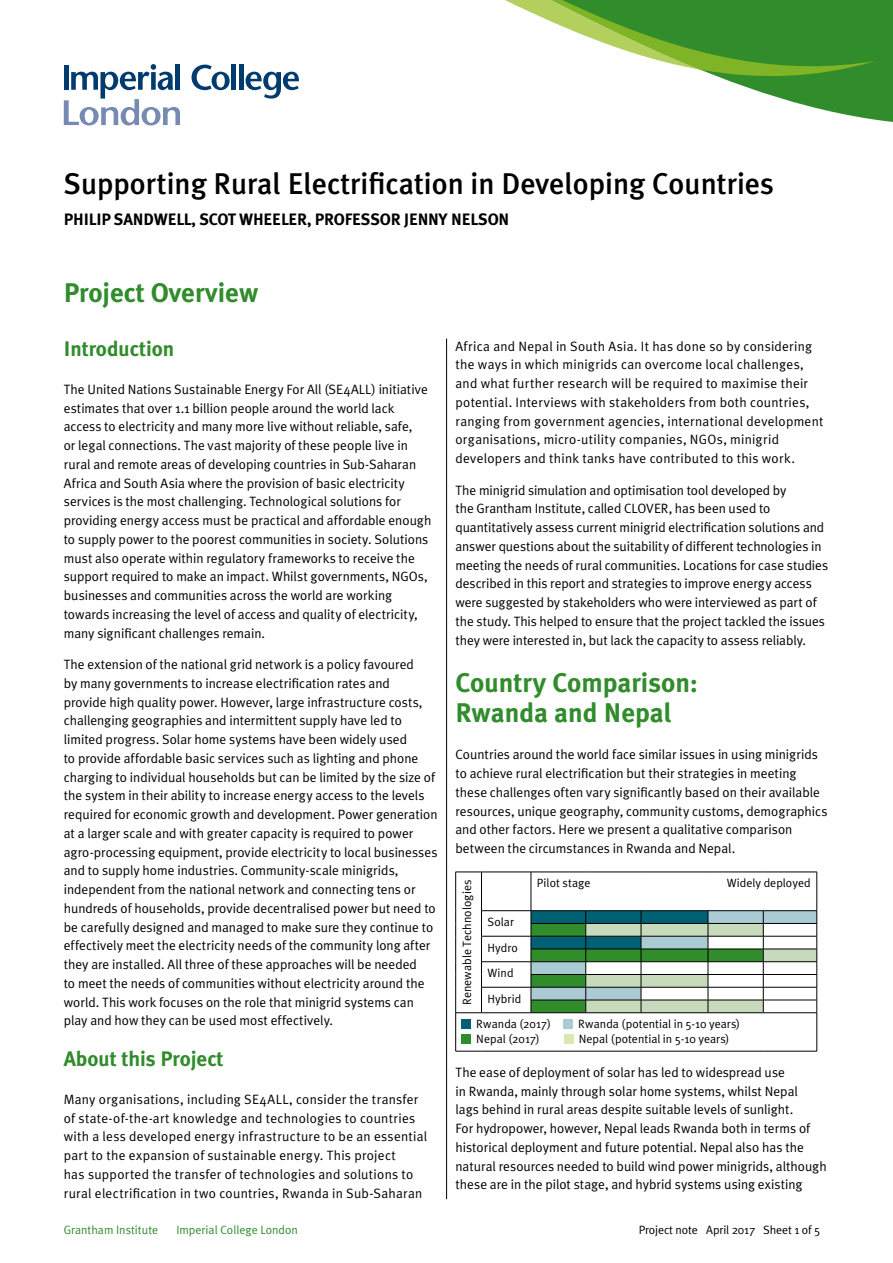
<style>
.page{position:relative;width:893px;height:1263px;background:#fff}
.page>*{position:absolute;margin:0;border:0;box-sizing:border-box;transform-origin:0 0}
.t1{font:500 30px "Meta Plus";color:#000}
.t2{font:700 27px/30px "Meta Plus";color:#318c2c}
.t3{font:700 21px "Meta Plus";color:#318c2c}
.t4{font:700 16.5px "Meta Plus";letter-spacing:-.01em;color:#000}
.t5{font:13.5px/18.8px "Meta Plus Normal";color:#000}
.t6{font:13.5px/18.8px "Meta Plus Normal";letter-spacing:.02em;color:#000}
.t7{font:12px "Meta Plus Normal";color:#000}
.t8{font:12px "Meta Plus Normal";color:#318c2c}
</style>
<div class="page">
<hr style="left:446px;top:339px;width:1px;height:860px;background:#000">
<svg style="left:456px;top:872px;width:25px;height:1px"></svg>
<hr style="left:455px;top:872px;width:1px;height:39px;background:#000">
<hr style="left:455px;top:1013px;width:1px;height:38px;background:#000">
<svg style="left:455px;top:1051px;width:26px;height:1px"></svg>
<hr style="left:481px;top:1051px;width:50px;height:1px;background:#000">
<hr style="left:531px;top:1051px;width:55px;height:1px;background:#000">
<hr style="left:586px;top:1051px;width:55px;height:1px;background:#000">
<hr style="left:641px;top:1051px;width:67px;height:1px;background:#000">
<hr style="left:708px;top:1051px;width:55px;height:1px;background:#000">
<hr style="left:763px;top:1051px;width:54px;height:1px;background:#000">
<hr style="left:531px;top:872px;width:55px;height:1px;background:#000">
<hr style="left:586px;top:872px;width:55px;height:1px;background:#000">
<hr style="left:641px;top:872px;width:67px;height:1px;background:#000">
<hr style="left:708px;top:872px;width:55px;height:1px;background:#000">
<hr style="left:763px;top:872px;width:54px;height:1px;background:#000">
<hr style="left:816px;top:872px;width:1px;height:38px;background:#000">
<hr style="left:481px;top:872px;width:50px;height:1px;background:#000">
<hr style="left:481px;top:872px;width:1px;height:38px;background:#000">
<hr style="left:531px;top:872px;width:1px;height:38px;background:#000">
<hr style="left:481px;top:910px;width:50px;height:1px;background:#000">
<hr style="left:531px;top:910px;width:55px;height:1px;background:#000">
<hr style="left:586px;top:910px;width:55px;height:1px;background:#000">
<hr style="left:641px;top:910px;width:67px;height:1px;background:#000">
<hr style="left:708px;top:910px;width:55px;height:1px;background:#000">
<hr style="left:763px;top:910px;width:54px;height:1px;background:#000">
<hr style="left:481px;top:936px;width:50px;height:1px;background:#000">
<hr style="left:481px;top:961px;width:50px;height:1px;background:#000">
<hr style="left:481px;top:987px;width:50px;height:1px;background:#000">
<svg style="left:455px;top:911px;width:27px;height:102px"></svg>
<svg style="left:531px;top:911px;width:286px;height:101px"></svg>
<hr style="left:481px;top:1012px;width:50px;height:1px;background:#000">
<hr style="left:531px;top:1012px;width:55px;height:1px;background:#000">
<hr style="left:586px;top:1012px;width:55px;height:1px;background:#000">
<hr style="left:641px;top:1012px;width:67px;height:1px;background:#000">
<hr style="left:708px;top:1012px;width:55px;height:1px;background:#000">
<hr style="left:763px;top:1012px;width:54px;height:1px;background:#000">
<hr style="left:816px;top:1013px;width:1px;height:38px;background:#000">
<div style="left:462px;top:1019px;width:9px;height:9px;background:#006174"></div>
<div style="left:564px;top:1019px;width:9px;height:9px;background:#aacad4"></div>
<div style="left:462px;top:1034px;width:9px;height:9px;background:#318c2c"></div>
<div style="left:564px;top:1034px;width:10px;height:9px;background:#dbe7b5"></div>
<svg style="left:63px;top:0;width:830px;height:126px"></svg>
<svg style="left:63px;top:0;width:812px;height:79px"></svg>
<svg style="left:192px;top:65px;width:38px;height:25px"></svg>
<hr style="left:232px;top:64px;width:4px;height:26px;background:#003b70">
<div style="left:239px;top:64px;width:5px;height:26px;background:#003b70"></div>
<svg style="left:246px;top:72px;width:53px;height:27px"></svg>
<svg style="left:64px;top:64px;width:116px;height:61px"></svg>
<h1 class="t1" style="left:64px;top:166px;width:712px">Supporting Rural Electrification in Developing Countries</h1>
<p class="t4" style="left:64px;top:210px;width:447px">PHILIP SANDWELL, SCOT WHEELER, PROFESSOR JENNY NELSON</p>
<h2 class="t2" style="left:64px;top:277px;width:196px">Project Overview</h2>
<h3 class="t3" style="left:64px;top:337px;width:112px">Introduction</h3>
<p class="t5" style="left:64px;top:380px;width:369px">The United Nations Sustainable Energy For All (SE4ALL) initiative estimates that over 1.1 billion people around the world lack access to electricity and many more live without reliable, safe,<br>or legal connections. The vast majority of these people live in rural and remote areas of developing countries in Sub-Saharan Africa and South Asia where the provision of basic electricity services is the most challenging. Technological solutions for providing energy access must be practical and affordable enough to supply power to the poorest communities in society. Solutions must also operate within regulatory frameworks to receive the support required to make an impact. Whilst governments, NGOs, businesses and communities across the world are working towards increasing the level of access and quality of electricity, many significant challenges remain.</p>
<p class="t5" style="left:64px;top:655px;width:375px">The extension of the national grid network is a policy favoured<br>by many governments to increase electrification rates and<br>provide high quality power. However, large infrastructure costs, challenging geographies and intermittent supply have led to limited progress. Solar home systems have been widely used<br>to provide affordable basic services such as lighting and phone charging to individual households but can be limited by the size of the system in their ability to increase energy access to the levels required for economic growth and development. Power generation at a larger scale and with greater capacity is required to power agro-processing equipment, provide electricity to local businesses and to supply home industries. Community-scale minigrids, independent from the national network and connecting tens or hundreds of households, provide decentralised power but need to be carefully designed and managed to make sure they continue to effectively meet the electricity needs of the community long after they are installed. All three of these approaches will be needed<br>to meet the needs of communities without electricity around the world. This work focuses on the role that minigrid systems can play and how they can be used most effectively.</p>
<h3 class="t3" style="left:64px;top:1047px;width:161px">About this Project</h3>
<p class="t6" style="left:64px;top:1090px;width:365px">Many organisations, including SE4ALL, consider the transfer of state-of-the-art knowledge and technologies to countries with a less developed energy infrastructure to be an essential part to the expansion of sustainable energy. This project<br>has supported the transfer of technologies and solutions to rural electrification in two countries, Rwanda in Sub-Saharan</p>
<p class="t8" style="left:64px;top:1223px;width:96px">Grantham Institute</p>
<p class="t8" style="left:176px;top:1223px;width:123px">Imperial College London</p>
<p class="t6" style="left:455px;top:336px;width:369px">Africa and Nepal in South Asia. It has done so by considering the ways in which minigrids can overcome local challenges, and what further research will be required to maximise their potential. Interviews with stakeholders from both countries, ranging from government agencies, international development organisations, micro-utility companies, NGOs, minigrid developers and think tanks have contributed to this work.</p>
<p class="t5" style="left:455px;top:480px;width:374px">The minigrid simulation and optimisation tool developed by<br>the Grantham Institute, called CLOVER, has been used to quantitatively assess current minigrid electrification solutions and answer questions about the suitability of different technologies in meeting the needs of rural communities. Locations for case studies described in this report and strategies to improve energy access were suggested by stakeholders who were interviewed as part of the study. This helped to ensure that the project tackled the issues they were interested in, but lack the capacity to assess reliably.</p>
<h2 class="t2" style="left:455px;top:667px;width:244px">Country Comparison:<br>Rwanda and Nepal</h2>
<p class="t5" style="left:455px;top:745px;width:373px">Countries around the world face similar issues in using minigrids to achieve rural electrification but their strategies in meeting these challenges often vary significantly based on their available resources, unique geography, community customs, demographics and other factors. Here we present a qualitative comparison between the circumstances in Rwanda and Nepal.</p>
<p class="t7" style="left:460px;top:1005px;width:127px;rotate:-90deg">Renewable Technologies</p>
<p class="t7" style="left:537px;top:876px;width:55px">Pilot stage</p>
<p class="t7" style="left:727px;top:876px;width:86px">Widely deployed</p>
<p class="t7" style="left:487px;top:915px;width:28px">Solar</p>
<p class="t7" style="left:487px;top:941px;width:32px">Hydro</p>
<p class="t7" style="left:487px;top:966px;width:28px">Wind</p>
<p class="t7" style="left:487px;top:992px;width:35px">Hybrid</p>
<p class="t7" style="left:476px;top:1017px;width:76px">Rwanda (2017)</p>
<p class="t7" style="left:578px;top:1017px;width:163px">Rwanda (potential in 5-10 years)</p>
<p class="t7" style="left:476px;top:1032px;width:65px">Nepal (2017)</p>
<p class="t7" style="left:579px;top:1032px;width:152px">Nepal (potential in 5-10 years)</p>
<p class="t5" style="left:455px;top:1063px;width:373px">The ease of deployment of solar has led to widespread use<br>in Rwanda, mainly through solar home systems, whilst Nepal<br>lags behind in rural areas despite suitable levels of sunlight.<br>For hydropower, however, Nepal leads Rwanda both in terms of historical deployment and future potential. Nepal also has the natural resources needed to build wind power minigrids, although these are in the pilot stage, and hybrid systems using existing</p>
<p class="t7" style="left:639px;top:1223px;width:183px">Project note April 2017 Sheet 1 of 5</p>
</div>
